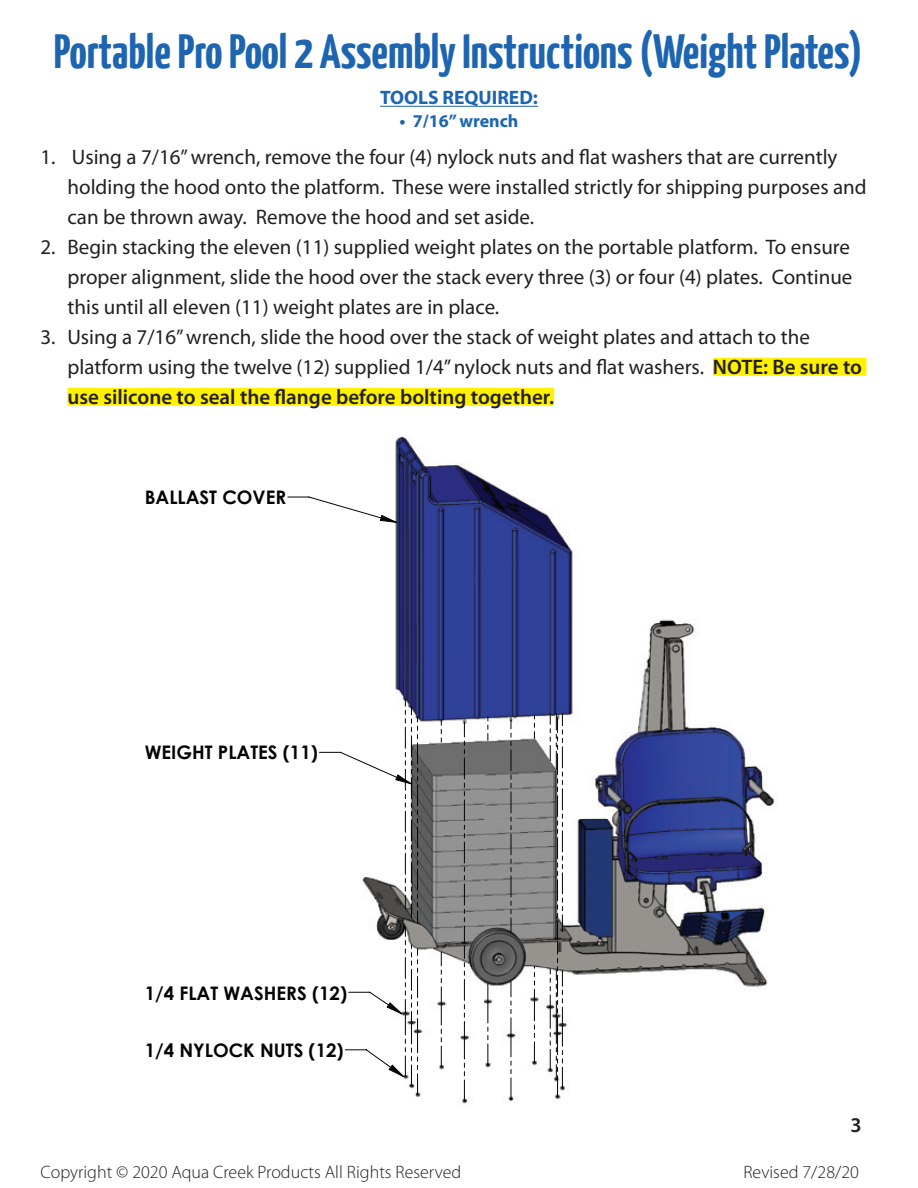
<style>
.page{position:relative;width:918px;height:1188px;background:#fff}
.page>*{position:absolute;margin:0;border:0;box-sizing:border-box;transform-origin:0 0}
.t1{font:700 48px "Yanone Kaffeesatz";color:#1d64b1}
.t2{font:21px/30px "Myriad Pro";color:#231f20}
.t3{font:600 21px "Myriad Pro";color:#231f20}
.t4{font:700 19.5px "Myriad Pro";color:#1d64b1}
.t5{font:700 18.75px "Century Gothic";color:#040503}
.t6{font:300 18px "Myriad Pro";color:#231f20}
.t7{font:700 18px "Myriad Pro";color:#1d64b1}
.s1{font-weight:600}
</style>
<div class="page">
<div style="left:713px;top:358px;width:154px;height:18px;background:#fff101"></div>
<div style="left:68px;top:388px;width:486px;height:18px;background:#fff101"></div>
<hr style="left:380px;top:106px;width:158px;height:1px;background:#1d64b1">
<img style="left:395px;top:436px;width:381px;height:668px">
<svg style="left:287px;top:496px;width:125px;height:565px"></svg>
<svg style="left:534px;top:715px;width:1px;height:24px"></svg>
<svg style="left:534px;top:966px;width:1px;height:96px"></svg>
<svg style="left:488px;top:717px;width:1px;height:23px"></svg>
<svg style="left:488px;top:984px;width:1px;height:80px"></svg>
<svg style="left:441px;top:719px;width:1px;height:24px"></svg>
<svg style="left:441px;top:952px;width:1px;height:115px"></svg>
<svg style="left:380px;top:515px;width:38px;height:579px"></svg>
<svg style="left:464px;top:722px;width:1px;height:378px"></svg>
<svg style="left:511px;top:720px;width:1px;height:212px"></svg>
<svg style="left:511px;top:981px;width:1px;height:117px"></svg>
<svg style="left:550px;top:713px;width:13px;height:383px"></svg>
<h1 class="t1" style="left:54px;top:22px;width:810px">Portable Pro Pool 2 Assembly Instructions (Weight Plates)</h1>
<p class="t4" style="left:380px;top:85px;width:159px">TOOLS REQUIRED:</p>
<p class="t7" style="left:400px;top:109px;width:120px">• 7/16” wrench</p>
<p class="t2" style="left:68px;top:142px;width:801px;text-indent:-27px">1. Using a 7/16” wrench, remove the four (4) nylock nuts and at washers that are currently holding the hood onto the platform. These were installed strictly for shipping purposes and can be thrown away. Remove the hood and set aside.</p>
<p class="t2" style="left:68px;top:232px;width:787px;text-align:justify;text-indent:-27px">2. Begin stacking the eleven (11) supplied weight plates on the portable platform. To ensure proper alignment, slide the hood over the stack every three (3) or four (4) plates. Continue this until all eleven (11) weight plates are in place.</p>
<p class="t2" style="left:68px;top:322px;width:796px;text-indent:-27px">3. Using a 7/16” wrench, slide the hood over the stack of weight plates and attach to the platform using the twelve (12) supplied 1/4” nylock nuts and at washers. <span class="s1">NOTE: Be sure to use silicone to seal the flange before bolting together.</span></p>
<p class="t5" style="left:145px;top:483px;width:143px">BALLAST COVER</p>
<p class="t5" style="left:145px;top:738px;width:175px">WEIGHT PLATES (11)</p>
<p class="t5" style="left:145px;top:979px;width:204px">1/4 FLAT WASHERS (12)</p>
<p class="t5" style="left:145px;top:1036px;width:201px">1/4 NYLOCK NUTS (12)</p>
<p class="t3" style="left:851px;top:1112px;width:13px">3</p>
<p class="t6" style="left:41px;top:1162px;width:422px">Copyright © 2020 Aqua Creek Products All Rights Reserved</p>
<p class="t6" style="left:743px;top:1162px;width:117px">Revised 7/28/20</p>
</div>
